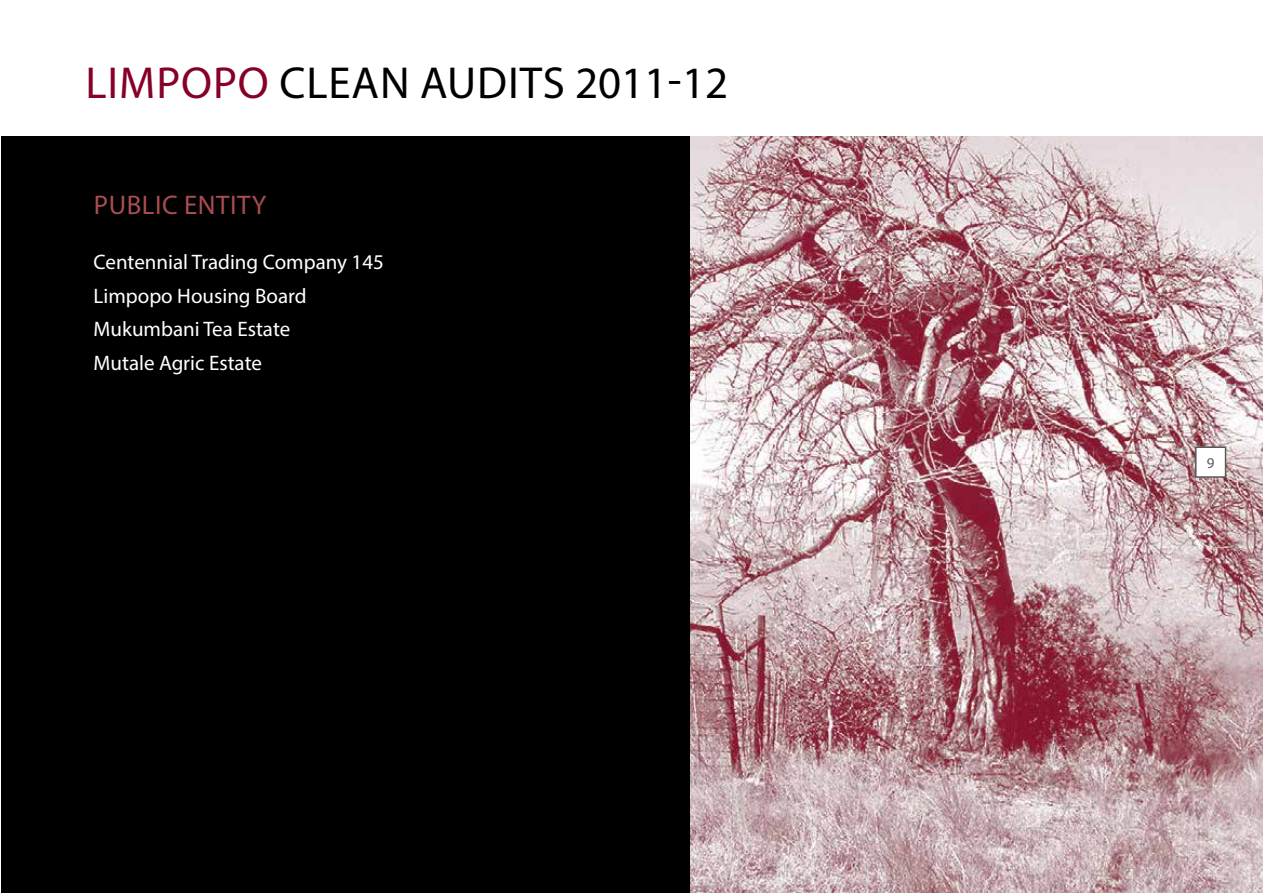
<style>
.page{position:relative;width:1263px;height:893px;background:#fff}
.page>*{position:absolute;margin:0;border:0;box-sizing:border-box;transform-origin:0 0}
.t1{font:45px "Myriad Pro";color:#000}
.t2{font:45px "Myriad Pro";letter-spacing:.02em;color:#870027}
.t3{font:27px "Myriad Pro";letter-spacing:.02em;color:#a84d52}
.t4{font:21px/33.8px "Myriad Pro";color:#fff}
.t5{font:15px "Myriad Pro";color:#58595b}
.s1{color:#000}
</style>
<div class="page">
<img style="left:690px;top:136px;width:573px;height:757px">
<div style="left:1px;top:136px;width:689px;height:757px;background:#000"></div>
<div style="left:1196px;top:447px;width:29px;height:30px;background:#fff"></div>
<div style="left:1195px;top:446px;width:31px;height:32px;border:2px solid #58595b"></div>
<h1 class="t2" style="left:85px;top:55px;width:247px">LIMPOPO <span class="s1">Clean</span></h1>
<h1 class="t1" style="left:420px;top:55px;width:79px">Audits</h1>
<h1 class="t1" style="left:575px;top:55px;width:155px">2011-12</h1>
<p class="t3" style="left:94px;top:188px;width:174px">PUBLIC ENTITY</p>
<p class="t4" style="left:94px;top:245px;width:292px">Centennial Trading Company 145<br>Limpopo Housing Board<br>Mukumbani Tea Estate<br>Mutale Agric Estate</p>
<p class="t5" style="left:1207px;top:453px;width:9px">9</p>
</div>
